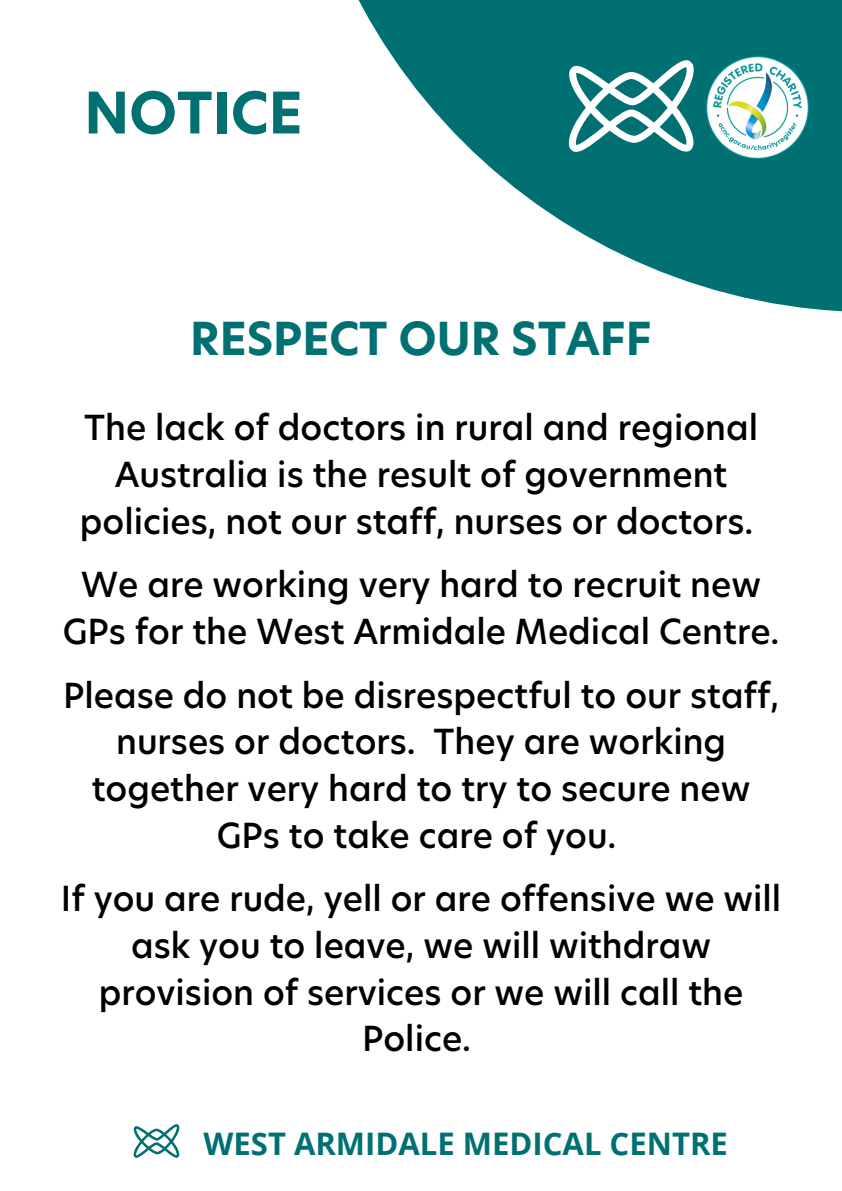
<style>
.page{position:relative;width:842px;height:1191px;background:#fff}
.page>*{position:absolute;margin:0;border:0;box-sizing:border-box;transform-origin:0 0}
.t1{font:700 56px "Hero New";color:#007072}
.t2{font:700 44.5px "Hero New";color:#007072}
.t3{font:500 33.9px/46.7px "Hero New";color:#000;text-align:center}
.t4{font:700 31.1px "Open Sans";color:#007072}
</style>
<div class="page">
<svg style="left:358px;top:0;width:484px;height:312px;fill:#007072"></svg>
<svg style="left:556px;top:5px;width:151px;height:205px;background:#238485"></svg>
<svg style="left:133px;top:1124px;width:47px;height:34px"></svg>
<img style="left:707px;top:57px;width:101px;height:101px">
<h1 class="t1" style="left:84px;top:74px;width:220px">NOTICE</h1>
<h2 class="t2" style="left:190px;top:308px;width:463px">RESPECT OUR STAFF</h2>
<p class="t3" style="left:80px;top:405px;width:680px">The lack of doctors in rural and regional<br>Australia is the result of government policies, not our staff, nurses or doctors.</p>
<p class="t3" style="left:63px;top:562px;width:718px">We are working very hard to recruit new<br>GPs for the West Armidale Medical Centre.</p>
<p class="t3" style="left:63px;top:672px;width:718px">Please do not be disrespectful to our staff, nurses or doctors. They are working together very hard to try to secure new GPs to take care of you.</p>
<p class="t3" style="left:61px;top:875px;width:722px">If you are rude, yell or are offensive we will ask you to leave, we will withdraw provision of services or we will call the<br>Police.</p>
<p class="t4" style="left:204px;top:1121px;width:526px">WEST ARMIDALE MEDICAL CENTRE</p>
</div>
